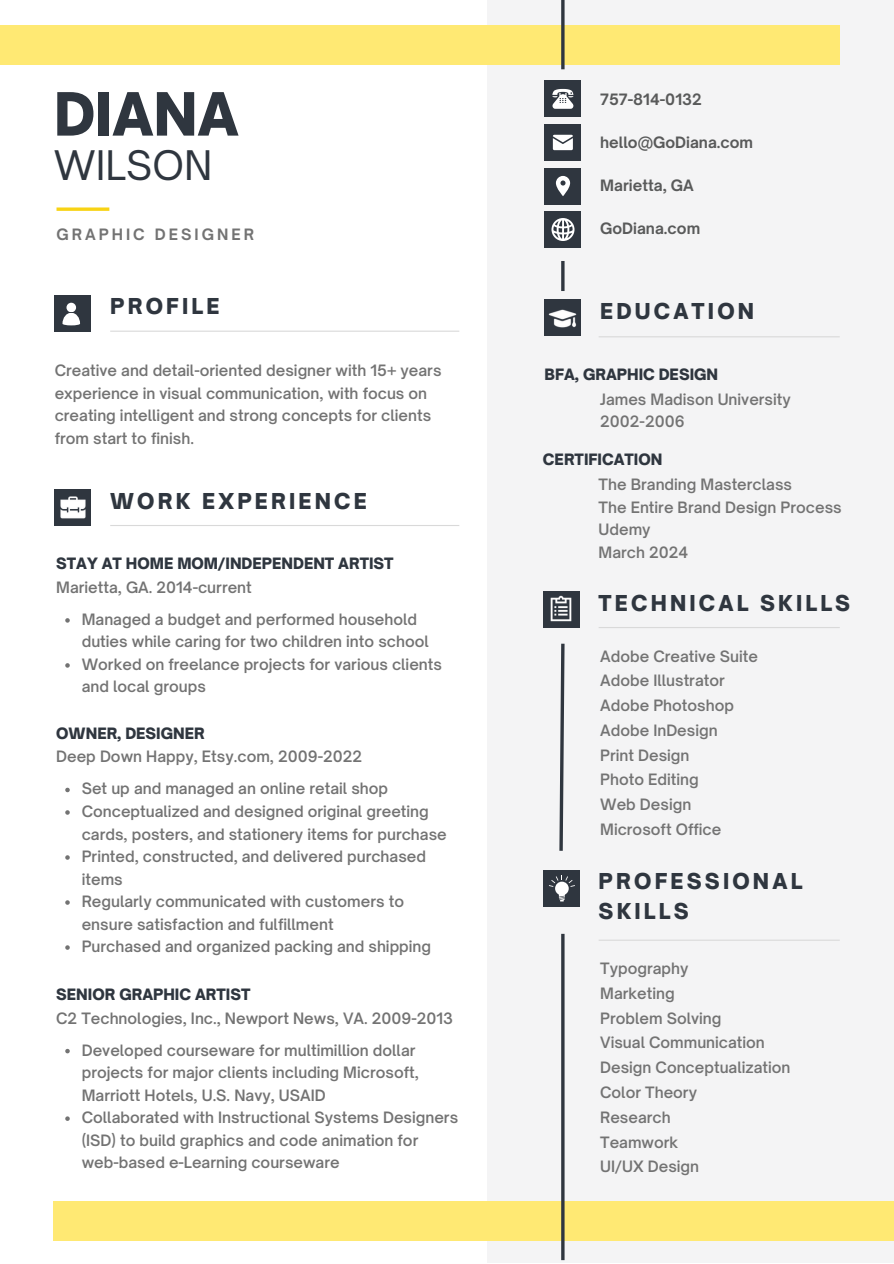
<style>
.page{position:relative;width:894px;height:1264px;background:#fff}
.page>*{position:absolute;margin:0;border:0;box-sizing:border-box;transform-origin:0 0}
.t1{font:900 57px "Open Sauce One";color:#2f363f}
.t2{font:39px "Open Sauce One";color:#2f363f}
.t3{font:900 21px/29.2px "Open Sauce One";letter-spacing:.15em;color:#2f363f}
.t4{font:600 15px/22.5px "Open Sauce One";color:#737373}
.t5{font:900 15px "Open Sauce One";color:#2f363f}
.t6{font:700 15px "Open Sauce One";color:#595a5a}
.t7{font:700 15px "Open Sauce One";letter-spacing:.2em;color:#737373}
</style>
<div class="page">
<div style="left:487px;top:0;width:406px;height:1262px;background:#f4f4f5"></div>
<div style="left:0;top:25px;width:839px;height:39px;background:#ffe973"></div>
<div style="left:54px;top:1201px;width:839px;height:39px;background:#ffe973"></div>
<hr style="left:561px;top:0;width:3px;height:69px;background:#2f363f">
<svg style="left:559px;top:643px;width:6px;height:208px"></svg>
<hr style="left:561px;top:933px;width:3px;height:327px;background:#2f363f">
<hr style="left:561px;top:261px;width:3px;height:30px;background:#2f363f">
<svg style="left:56px;top:207px;width:53px;height:4px"></svg>
<div style="left:544px;top:80px;width:37px;height:37px;background:#2f363f"></div>
<div style="left:54px;top:295px;width:37px;height:37px;background:#2f363f"></div>
<div style="left:54px;top:489px;width:37px;height:37px;background:#2f363f"></div>
<div style="left:544px;top:299px;width:37px;height:37px;background:#2f363f"></div>
<div style="left:543px;top:591px;width:36px;height:37px;background:#2f363f"></div>
<div style="left:543px;top:870px;width:36px;height:36px;background:#2f363f"></div>
<div style="left:544px;top:124px;width:37px;height:37px;background:#2f363f"></div>
<div style="left:544px;top:168px;width:37px;height:36px;background:#2f363f"></div>
<div style="left:544px;top:211px;width:37px;height:37px;background:#2f363f"></div>
<svg style="left:552px;top:89px;width:21px;height:20px"></svg>
<svg style="left:552px;top:135px;width:20px;height:15px"></svg>
<svg style="left:555px;top:176px;width:15px;height:20px"></svg>
<hr style="left:110px;top:330px;width:349px;height:2px;background:#d9d9d9">
<hr style="left:110px;top:525px;width:349px;height:1px;background:#d9d9d9">
<hr style="left:598px;top:336px;width:241px;height:1px;background:#d9d9d9">
<hr style="left:598px;top:627px;width:241px;height:1px;background:#d9d9d9">
<hr style="left:598px;top:939px;width:241px;height:1px;background:#d9d9d9">
<svg style="left:549px;top:875px;width:25px;height:26px"></svg>
<svg style="left:551px;top:218px;width:23px;height:22px"></svg>
<svg style="left:62px;top:303px;width:18px;height:22px"></svg>
<img style="left:550px;top:595px;width:22px;height:27px">
<img style="left:548px;top:309px;width:28px;height:19px">
<img style="left:60px;top:496px;width:26px;height:23px">
<svg style="left:65px;top:618px;width:5px;height:4px"></svg>
<svg style="left:65px;top:663px;width:5px;height:4px"></svg>
<svg style="left:65px;top:787px;width:5px;height:5px"></svg>
<svg style="left:65px;top:810px;width:5px;height:4px"></svg>
<svg style="left:65px;top:855px;width:5px;height:4px"></svg>
<svg style="left:65px;top:900px;width:5px;height:4px"></svg>
<svg style="left:65px;top:945px;width:5px;height:4px"></svg>
<svg style="left:65px;top:1048px;width:5px;height:5px"></svg>
<svg style="left:65px;top:1116px;width:5px;height:4px"></svg>
<p class="t1" style="left:54px;top:79px;width:186px">DIANA</p>
<p class="t2" style="left:54px;top:141px;width:160px">WILSON</p>
<p class="t7" style="left:56px;top:225px;width:199px">GRAPHIC DESIGNER</p>
<p class="t3" style="left:110px;top:292px;width:111px">PROFILE</p>
<h5 class="t6" style="left:600px;top:90px;width:103px">757-814-0132</h5>
<p class="t6" style="left:600px;top:133px;width:154px">hello@GoDiana.com</p>
<p class="t6" style="left:600px;top:176px;width:95px">Marietta, GA</p>
<h3 class="t6" style="left:600px;top:219px;width:101px">GoDiana.com</h3>
<p class="t3" style="left:600px;top:296px;width:155px">EDUCATION</p>
<h3 class="t4" style="left:55px;top:359px;width:388px">Creative and detail-oriented designer with 15+ years experience in visual communication, with focus on creating intelligent and strong concepts for clients from start to finish.</h3>
<h5 class="t5" style="left:544px;top:365px;width:175px">BFA, GRAPHIC DESIGN</h5>
<p class="t5" style="left:543px;top:450px;width:121px">CERTIFICATION</p>
<h3 class="t4" style="left:600px;top:387px;width:192px">James Madison University<br>2002-2006</h3>
<h5 class="t3" style="left:110px;top:486px;width:258px">WORK EXPERIENCE</h5>
<h1 class="t5" style="left:56px;top:554px;width:339px">STAY AT HOME MOM/INDEPENDENT ARTIST</h1>
<p class="t4" style="left:56px;top:576px;width:197px">Marietta, GA. 2014-current</p>
<p class="t4" style="left:82px;top:608px;width:348px">Managed a budget and performed household duties while caring for two children into school</p>
<h3 class="t4" style="left:82px;top:653px;width:361px">Worked on freelance projects for various clients and local groups</h3>
<h2 class="t5" style="left:56px;top:723px;width:150px">OWNER, DESIGNER</h2>
<h3 class="t4" style="left:56px;top:745px;width:307px">Deep Down Happy, Etsy.com, 2009-2022</h3>
<p class="t4" style="left:82px;top:777px;width:308px">Set up and managed an online retail shop</p>
<h5 class="t4" style="left:82px;top:800px;width:366px">Conceptualized and designed original greeting cards, posters, and stationery items for purchase</h5>
<p class="t4" style="left:82px;top:845px;width:346px">Printed, constructed, and delivered purchased items</p>
<p class="t4" style="left:82px;top:890px;width:324px">Regularly communicated with customers to ensure satisfaction and fulfillment</p>
<p class="t4" style="left:82px;top:935px;width:351px">Purchased and organized packing and shipping</p>
<h4 class="t5" style="left:56px;top:984px;width:196px">SENIOR GRAPHIC ARTIST</h4>
<h5 class="t4" style="left:56px;top:1006px;width:398px">C2 Technologies, Inc., Newport News, VA. 2009-2013</h5>
<h5 class="t4" style="left:82px;top:1038px;width:338px">Developed courseware for multimillion dollar projects for major clients including Microsoft,<br>Marriott Hotels, U.S. Navy, USAID</h5>
<p class="t4" style="left:82px;top:1106px;width:378px">Collaborated with Instructional Systems Designers (ISD) to build graphics and code animation for web-based e-Learning courseware</p>
<h5 class="t4" style="left:598px;top:473px;width:244px">The Branding Masterclass<br>The Entire Brand Design Process<br>Udemy<br>March 2024</h5>
<h5 class="t3" style="left:598px;top:588px;width:253px">TECHNICAL SKILLS</h5>
<p class="t4" style="left:600px;top:643px;width:159px;line-height:24.8px">Adobe Creative Suite<br>Adobe Illustrator<br>Adobe Photoshop<br>Adobe InDesign<br>Print Design<br>Photo Editing<br>Web Design<br>Microsoft Office</p>
<p class="t3" style="left:598px;top:866px;width:205px">PROFESSIONAL<br>SKILLS</p>
<p class="t4" style="left:600px;top:956px;width:192px;line-height:24.8px">Typography<br>Marketing<br>Problem Solving<br>Visual Communication<br>Design Conceptualization<br>Color Theory<br>Research<br>Teamwork<br>UI/UX Design</p>
</div>
